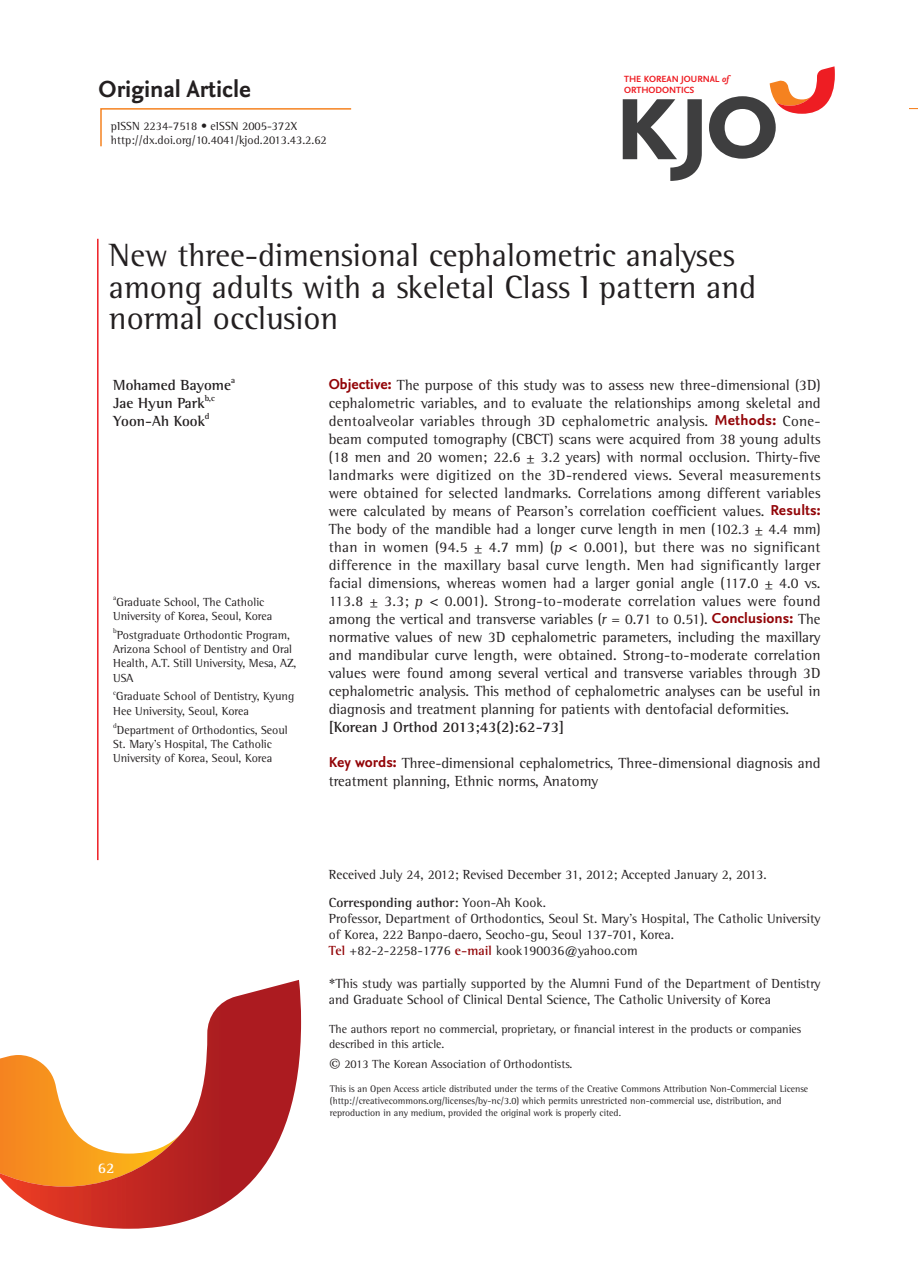
<style>
.page{position:relative;width:918px;height:1263px;background:#fff}
.page>*{position:absolute;margin:0;border:0;box-sizing:border-box;transform-origin:0 0}
.t1{font:33px/31.3px "Rotis Semi Serif Std";color:#231f20}
.t2{font:700 24.3px "Nexus Sans";color:#231f20}
.t3{font:15px/18px "Rotis Semi Serif Std";letter-spacing:.005em;color:#231f20}
.t4{font:700 15px "Rotis Semi Serif Std";color:#231f20}
.t5{font:700 15px "Rotis Semi Serif Std";color:#fff}
.t6{font:13.5px/16.2px "Rotis Semi Serif Std";color:#231f20}
.t7{font:12px/14.4px "Rotis Semi Serif Std";color:#231f20}
.t8{font:9.75px/11.7px "Rotis Semi Serif Std";color:#231f20}
.t9{font:9.45px "Nexus Sans Bold SC";color:#ee1d23}
.t10{font:700 8.7px "Rotis Semi Serif Std";color:#231f20}
.t11{font:7.05px "Rotis Semi Serif Std";color:#231f20}
.s1{font-family:"Nexus Sans";font-weight:700;font-style:italic}
.s2{font-family:"Nexus Sans";font-weight:700;color:#920407}
.s3{font-style:italic}
.s4{font-weight:700}
.s5{font-weight:700;color:#920407}
.s6{font-family:"Times New Roman"}
.s7{font-family:"Minion Pro";font-size:16.5px}
</style>
<div class="page">
<hr style="left:0;top:108px;width:918px;height:1px;background:#f58220">
<hr style="left:97px;top:239px;width:2px;height:621px;background:#ee1d23">
<svg style="left:0;top:980px;width:301px;height:249px"></svg>
<div style="left:0;top:100px;width:908px;height:17px;background:#fff"></div>
<svg style="left:709px;top:66px;width:126px;height:93px"></svg>
<svg style="left:623px;top:99px;width:79px;height:82px"></svg>
<svg style="left:100px;top:108px;width:252px;height:39px"></svg>
<p class="t9" style="left:624px;top:73px;width:106px">THE KOREAN JOURNAL <span class="s1">of</span></p>
<p class="t2" style="left:99px;top:78px;width:154px">Original Article</p>
<p class="t9" style="left:624px;top:84px;width:72px">ORTHODONTICS</p>
<p class="t7" style="left:111px;top:120px;width:217px">pISSN 2234-7518 • eISSN 2005-372X http://dx.doi.org/10.4041/kjod.2013.43.2.62</p>
<p class="t1" style="left:109px;top:242px;width:649px">New three-dimensional cephalometric analyses among adults with a skeletal Class I pattern and normal occlusion</p>
<p class="t4" style="left:113px;top:380px;width:119px">Mohamed Bayome</p>
<p class="t10" style="left:231px;top:377px;width:6px">a</p>
<p class="t4" style="left:113px;top:398px;width:93px">Jae Hyun Park</p>
<p class="t10" style="left:205px;top:395px;width:12px">b,c</p>
<p class="t4" style="left:113px;top:416px;width:93px">Yoon-Ah Kook</p>
<p class="t10" style="left:205px;top:413px;width:6px">d</p>
<p class="t11" style="left:113px;top:595px;width:5px">a</p>
<p class="t7" style="left:113px;top:595px;width:161px">Graduate School, The Catholic<br>University of Korea, Seoul, Korea</p>
<p class="t11" style="left:113px;top:628px;width:5px">b</p>
<p class="t7" style="left:113px;top:628px;width:185px;text-indent:4px">Postgraduate Orthodontic Program,<br>Arizona School of Dentistry and Oral<br>Health, A.T. Still University, Mesa, AZ,<br>USA</p>
<p class="t11" style="left:113px;top:690px;width:4px">c</p>
<p class="t7" style="left:113px;top:690px;width:183px">Graduate School of Dentistry, Kyung<br>Hee University, Seoul, Korea</p>
<p class="t11" style="left:113px;top:723px;width:5px">d</p>
<p class="t7" style="left:113px;top:723px;width:176px;text-indent:4px">Department of Orthodontics, Seoul<br>St. Mary’s Hospital, The Catholic<br>University of Korea, Seoul, Korea</p>
<p class="t5" style="left:98px;top:1163px;width:18px">62</p>
<p class="t3" style="left:329px;top:377px;width:493px"><span class="s2">Objective:</span> The purpose of this study was to assess new three-dimensional (3D) cephalometric variables, and to evaluate the relationships among skeletal and dentoalveolar variables through 3D cephalometric analysis. <span class="s2">Methods:</span> Cone&shy;beam computed tomography (CBCT) scans were acquired from 38 young adults (18 men and 20 women; 22.6 ± 3.2 years) with normal occlusion. Thirty-five landmarks were digitized on the 3D-rendered views. Several measurements were obtained for selected landmarks. Correlations among different variables were calculated by means of Pearson’s correlation coefficient values. <span class="s2">Results:<br></span>The body of the mandible had a longer curve length in men (102.3 ± 4.4 mm) than in women (94.5 ± 4.7 mm) (<span class="s3">p</span> &lt; 0.001), but there was no significant difference in the maxillary basal curve length. Men had significantly larger facial dimensions, whereas women had a larger gonial angle (117.0 ± 4.0 vs.<br>113.8 ± 3.3; <span class="s3">p</span> &lt; 0.001). Strong-to-moderate correlation values were found among the vertical and transverse variables (<span class="s3">r</span> = 0.71 to 0.51). <span class="s2">Conclusions:</span> The normative values of new 3D cephalometric parameters, including the maxillary and mandibular curve length, were obtained. Strong-to-moderate correlation values were found among several vertical and transverse variables through 3D cephalometric analysis. This method of cephalometric analyses can be useful in diagnosis and treatment planning for patients with dentofacial deformities. <span class="s4">[Korean J Orthod 2013;43(2):62-73]</span></p>
<p class="t3" style="left:329px;top:755px;width:493px"><span class="s2">Key words:</span> Three-dimensional cephalometrics, Three-dimensional diagnosis and treatment planning, Ethnic norms, Anatomy</p>
<p class="t6" style="left:329px;top:861px;width:439px;line-height:28px">Received July 24, 2012; Revised December 31, 2012; Accepted January 2, 2013.<br><span class="s4">Corresponding author:</span> Yoon-Ah Kook.</p>
<p class="t6" style="left:329px;top:911px;width:493px">Professor, Department of Orthodontics, Seoul St. Mary’s Hospital, The Catholic University of Korea, 222 Banpo-daero, Seocho-gu, Seoul 137-701, Korea.<br><span class="s5">Tel</span> +82-2-2258-1776 <span class="s5">e-mail</span> kook190036@yahoo.com</p>
<p class="t6" style="left:329px;top:976px;width:493px"><span class="s6">*</span>This study was partially supported by the Alumni Fund of the Department of Dentistry and Graduate School of Clinical Dental Science, The Catholic University of Korea</p>
<p class="t7" style="left:329px;top:1023px;width:474px">The authors report no commercial, proprietary, or financial interest in the products or companies described in this article.</p>
<p class="t8" style="left:330px;top:1084px;width:480px">This is an Open Access article distributed under the terms of the Creative Commons Attribution Non-Commercial License (http://creativecommons.org/licenses/by-nc/3.0) which permits unrestricted non-commercial use, distribution, and reproduction in any medium, provided the original work is properly cited.</p>
<p class="t7" style="left:329px;top:1058px;width:245px"><span class="s7">©</span> 2013 The Korean Association of Orthodontists.</p>
</div>
